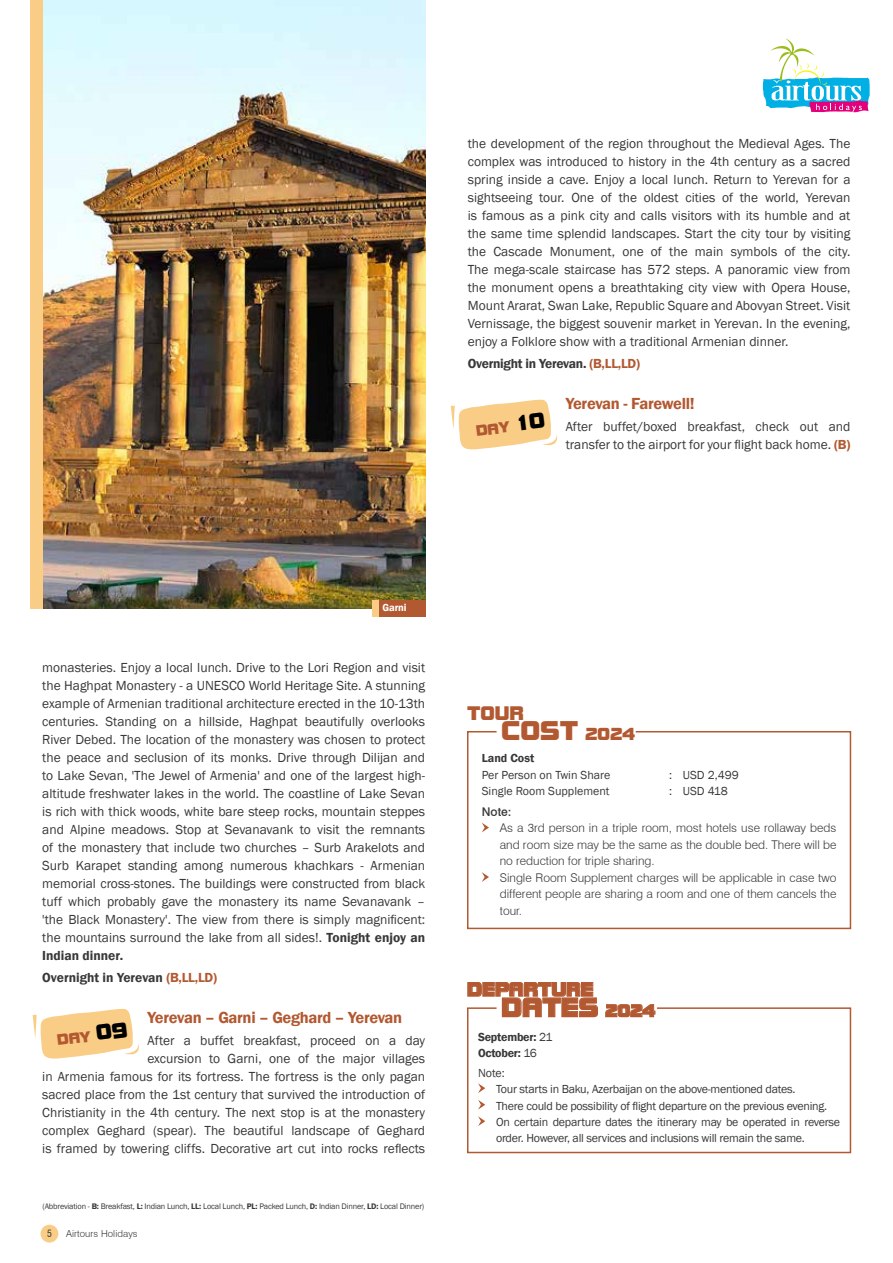
<style>
.page{position:relative;width:893px;height:1263px;background:#fff}
.page>*{position:absolute;margin:0;border:0;box-sizing:border-box;transform-origin:0 0}
.t1{font:25.2px "Bolt Bold IT Cby BT";color:#b25931}
.t2{font:18.3px "Bolt Bold IT Cby BT";color:#b25931}
.t3{font:600 16.5px "Franklin Gothic";letter-spacing:-.02em;color:#b25931}
.t4{font:14.1px "Bolt Bold IT Cby BT";color:#b25931}
.t5{font:13.5px/18px "Franklin Gothic";color:#383838;text-align:justify}
.t6{font:600 13.5px "Franklin Gothic";letter-spacing:-.02em;color:#383838}
.t7{font:600 13.5px "Franklin Gothic";color:#383838}
.t8{font:12px/16.4px "Franklin Gothic";letter-spacing:-.02em;color:#383838}
.t9{font:300 12px/16.5px "Swiss 721 BT";color:#383838}
.t10{font:12px "Franklin Gothic";color:#383838}
.t11{font:600 12px/15.8px "Franklin Gothic";letter-spacing:-.02em;color:#383838}
.t12{font:600 12px "Franklin Gothic";color:#383838}
.t13{font:500 12px "Swiss 721 BT";color:#383838}
.t14{font:600 10.5px "Franklin Gothic";letter-spacing:-.01em;color:#fff}
.t15{font:condensed 9.75px "Swiss 721 BT";color:#383838}
.t16{font:300 9.6px "Swiss 721 BT";letter-spacing:.01em;color:#383838}
.t17{font:8.25px "Franklin Gothic";letter-spacing:-.02em;color:#383838}
.s1{color:#b25931}
.s2{font-weight:600;color:#b25931}
.s3{font-size:20.1px;color:#000}
.s4{font-weight:600}
.s5{font-size:16.2px}
.s6{font-weight:400}
</style>
<div class="page">
<div style="left:41px;top:1225px;width:17px;height:17px;background:#f9cd86;border-radius:50%"></div>
<svg style="left:467px;top:731px;width:385px;height:199px"></svg>
<img style="left:43px;top:0;width:383px;height:608px">
<div style="left:30px;top:0;width:13px;height:608px;background:#f9cd86"></div>
<svg style="left:33px;top:1009px;width:106px;height:50px"></svg>
<svg style="left:451px;top:400px;width:107px;height:49px"></svg>
<div style="left:379px;top:600px;width:47px;height:16px;background:#b25931"></div>
<div style="left:373px;top:600px;width:6px;height:16px;background:#f9cd86"></div>
<svg style="left:763px;top:39px;width:107px;height:73px"></svg>
<svg style="left:467px;top:1007px;width:385px;height:147px"></svg>
<svg style="left:467px;top:982px;width:131px;height:35px"></svg>
<svg style="left:605px;top:1004px;width:51px;height:13px"></svg>
<p class="t5" style="left:468px;top:134px;width:384px">the development of the region throughout the Medieval Ages. The complex was introduced to history in the 4th century as a sacred spring inside a cave. Enjoy a local lunch. Return to Yerevan for a sightseeing tour. One of the oldest cities of the world, Yerevan is famous as a pink city and calls visitors with its humble and at the same time splendid landscapes. Start the city tour by visiting the Cascade Monument, one of the main symbols of the city.<br>The mega-scale staircase has 572 steps. A panoramic view from the monument opens a breathtaking city view with Opera House, Mount Ararat, Swan Lake, Republic Square and Abovyan Street. Visit Vernissage, the biggest souvenir market in Yerevan. In the evening, enjoy a Folklore show with a traditional Armenian dinner.</p>
<p class="t6" style="left:468px;top:355px;width:174px">Overnight in Yerevan. <span class="s1">(B,LL,LD)</span></p>
<p class="t3" style="left:566px;top:393px;width:130px">Yerevan - Farewell!</p>
<p class="t5" style="left:566px;top:418px;width:286px">After buffet/boxed breakfast, check out and transfer to the airport for your flight back home. <span class="s2">(B)</span></p>
<p class="t4" style="left:475px;top:423px;width:71px;rotate:-7deg">DAY <span class="s3">10</span></p>
<p class="t14" style="left:383px;top:601px;width:26px">Garni</p>
<p class="t5" style="left:42px;top:659px;width:384px">monasteries. Enjoy a local lunch. Drive to the Lori Region and visit the Haghpat Monastery - a UNESCO World Heritage Site. A stunning example of Armenian traditional architecture erected in the 10-13th centuries. Standing on a hillside, Haghpat beautifully overlooks River Debed. The location of the monastery was chosen to protect the peace and seclusion of its monks. Drive through Dilijan and to Lake Sevan, 'The Jewel of Armenia' and one of the largest high&shy;altitude freshwater lakes in the world. The coastline of Lake Sevan is rich with thick woods, white bare steep rocks, mountain steppes and Alpine meadows. Stop at Sevanavank to visit the remnants of the monastery that include two churches – Surb Arakelots and Surb Karapet standing among numerous khachkars - Armenian memorial cross-stones. The buildings were constructed from black tuff which probably gave the monastery its name Sevanavank – 'the Black Monastery'. The view from there is simply magnificent: the mountains surround the lake from all sides!. <span class="s4">Tonight enjoy an Indian dinner.</span></p>
<p class="t7" style="left:42px;top:969px;width:176px">Overnight in Yerevan <span class="s1">(B,LL,LD)</span></p>
<p class="t3" style="left:148px;top:1007px;width:256px">Yerevan – Garni – Geghard – Yerevan</p>
<p class="t5" style="left:42px;top:1032px;width:384px;text-align:right">After a buffet breakfast, proceed on a day<br>excursion to Garni, one of the major villages<br>in Armenia famous for its fortress. The fortress is the only pagan sacred place from the 1st century that survived the introduction of Christianity in the 4th century. The next stop is at the monastery complex Geghard (spear). The beautiful landscape of Geghard is framed by towering cliffs. Decorative art cut into rocks reflects</p>
<p class="t4" style="left:56px;top:1032px;width:72px;rotate:-7deg">DAY <span class="s3">09</span></p>
<p class="t17" style="left:43px;top:1201px;width:383px">(Abbreviation - <span class="s4">B:</span> Breakfast, <span class="s4">L:</span> Indian Lunch, <span class="s4">LL:</span> Local Lunch, <span class="s4">PL:</span> Packed Lunch, <span class="s4">D:</span> Indian Dinner, <span class="s4">LD:</span> Local Dinner)</p>
<p class="t15" style="left:47px;top:1228px;width:6px">5</p>
<p class="t16" style="left:66px;top:1227px;width:73px">Airtours Holidays</p>
<h2 class="t2" style="left:467px;top:703px;width:58px">TOUR</h2>
<h1 class="t1" style="left:501px;top:717px;width:135px">COST <span class="s5">2024</span></h1>
<p class="t12" style="left:482px;top:751px;width:54px">Land Cost</p>
<p class="t10" style="left:482px;top:767px;width:130px">Per Person on Twin Share</p>
<p class="t8" style="left:669px;top:767px;width:71px">: USD 2,499</p>
<p class="t10" style="left:482px;top:784px;width:129px">Single Room Supplement</p>
<p class="t8" style="left:669px;top:783px;width:60px">: USD 418</p>
<p class="t13" style="left:482px;top:804px;width:31px">Note:</p>
<p class="t9" style="left:500px;top:820px;width:338px">As a 3rd person in a triple room, most hotels use rollaway beds and room size may be the same as the double bed. There will be no reduction for triple sharing.<br>Single Room Supplement charges will be applicable in case two different people are sharing a room and one of them cancels the tour.</p>
<h2 class="t2" style="left:467px;top:979px;width:128px">DEPARTURE</h2>
<h1 class="t1" style="left:501px;top:993px;width:155px">DATES <span class="s5">2024</span></h1>
<p class="t11" style="left:478px;top:1029px;width:76px">September: <span class="s6">21<br></span>October: <span class="s6">16</span></p>
<p class="t8" style="left:496px;top:1065px;width:346px;text-indent:-18px">Note:<br>Tour starts in Baku, Azerbaijan on the above-mentioned dates.<br>There could be possibility of flight departure on the previous evening.<br>On certain departure dates the itinerary may be operated in reverse order. However, all services and inclusions will remain the same.</p>
</div>
